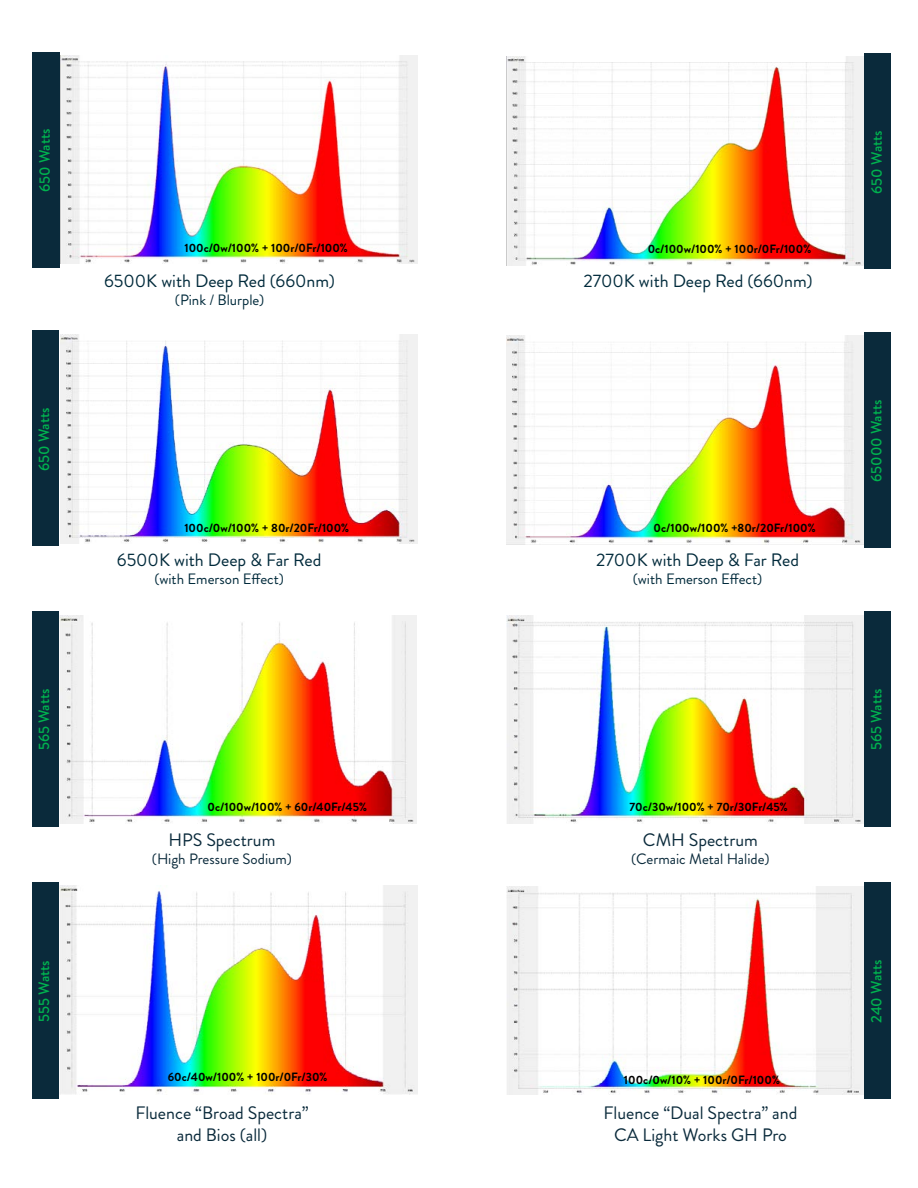
<style>
.page{position:relative;width:918px;height:1188px;background:#fff}
.page>*{position:absolute;margin:0;border:0;box-sizing:border-box;transform-origin:0 0}
.t1{font:18px/21.6px "Brandon Grotesque";color:#0a2a3b;text-align:center}
.t2{font:18px "Brandon Grotesque";color:#002a3b}
.t3{font:500 15px "Brandon Grotesque";color:#00b34f}
.t4{font:15px "Brandon Grotesque";color:#002a3b}
.t5{font:15px "Brandon Grotesque";color:#0a2a3b}
.t6{font:700 12px "Brandon Grotesque";color:#000}
</style>
<div class="page">
<img style="left:59px;top:615px;width:358px;height:209px">
<img style="left:507px;top:616px;width:357px;height:208px">
<img style="left:60px;top:55px;width:357px;height:209px">
<img style="left:60px;top:334px;width:357px;height:210px">
<img style="left:507px;top:335px;width:357px;height:210px">
<img style="left:507px;top:57px;width:357px;height:208px">
<img style="left:60px;top:886px;width:357px;height:208px">
<img style="left:507px;top:887px;width:357px;height:208px">
<div style="left:32px;top:330px;width:27px;height:216px;background:#0a2a3b"></div>
<div style="left:32px;top:611px;width:27px;height:216px;background:#0a2a3b"></div>
<div style="left:32px;top:882px;width:27px;height:216px;background:#0a2a3b"></div>
<div style="left:864px;top:332px;width:27px;height:216px;background:#0a2a3b"></div>
<div style="left:864px;top:611px;width:27px;height:216px;background:#0a2a3b"></div>
<div style="left:864px;top:882px;width:27px;height:216px;background:#0a2a3b"></div>
<div style="left:32px;top:52px;width:27px;height:216px;background:#0a2a3b"></div>
<div style="left:864px;top:53px;width:27px;height:216px;background:#0a2a3b"></div>
<p class="t3" style="left:34px;top:192px;width:65px;rotate:-90deg">650 Watts</p>
<p class="t3" style="left:866px;top:194px;width:65px;rotate:-90deg">650 Watts</p>
<p class="t6" style="left:184px;top:239px;width:165px">100c/0w/100% + 100r/0Fr/100%</p>
<p class="t6" style="left:648px;top:241px;width:165px">0c/100w/100% + 100r/0Fr/100%</p>
<p class="t3" style="left:34px;top:471px;width:65px;rotate:-90deg">650 Watts</p>
<p class="t3" style="left:34px;top:750px;width:63px;rotate:-90deg">565 Watts</p>
<p class="t3" style="left:34px;top:1022px;width:63px;rotate:-90deg">555 Watts</p>
<h1 class="t2" style="left:104px;top:269px;width:233px">6500K with Deep Red (660nm)</h1>
<p class="t4" style="left:175px;top:290px;width:91px">(Pink / Blurple)</p>
<h1 class="t2" style="left:583px;top:269px;width:231px">2700K with Deep Red (660nm)</h1>
<p class="t6" style="left:184px;top:519px;width:166px">100c/0w/100% + 80r/20Fr/100%</p>
<p class="t6" style="left:654px;top:519px;width:164px">0c/100w/100% +80r/20Fr/100%</p>
<h1 class="t2" style="left:117px;top:548px;width:206px">6500K with Deep &amp; Far Red</h1>
<p class="t4" style="left:154px;top:569px;width:131px">(with Emerson Effect)</p>
<h1 class="t2" style="left:596px;top:548px;width:205px">2700K with Deep &amp; Far Red</h1>
<p class="t4" style="left:633px;top:569px;width:131px">(with Emerson Effect)</p>
<p class="t6" style="left:208px;top:798px;width:161px">0c/100w/100% + 60r/40Fr/45%</p>
<p class="t6" style="left:630px;top:798px;width:160px">70c/30w/100% + 70r/30Fr/45%</p>
<h1 class="t1" style="left:168px;top:830px;width:108px">HPS Spectrum</h1>
<p class="t5" style="left:152px;top:849px;width:142px">(High Pressure Sodium)</p>
<h1 class="t1" style="left:643px;top:830px;width:116px">CMH Spectrum</h1>
<p class="t5" style="left:631px;top:849px;width:140px">(Cermaic Metal Halide)</p>
<p class="t6" style="left:168px;top:1069px;width:161px">60c/40w/100% + 100r/0Fr/30%</p>
<p class="t6" style="left:624px;top:1072px;width:157px">100c/0w/10% + 100r/0Fr/100%</p>
<h1 class="t1" style="left:135px;top:1103px;width:175px">Fluence “Broad Spectra” and Bios (all)</h1>
<h1 class="t1" style="left:604px;top:1103px;width:195px">Fluence “Dual Spectra” and<br>CA Light Works GH Pro</h1>
<p class="t3" style="left:866px;top:482px;width:84px;rotate:-90deg">65000 Watts</p>
<p class="t3" style="left:866px;top:750px;width:63px;rotate:-90deg">565 Watts</p>
<p class="t3" style="left:866px;top:1023px;width:65px;rotate:-90deg">240 Watts</p>
</div>
